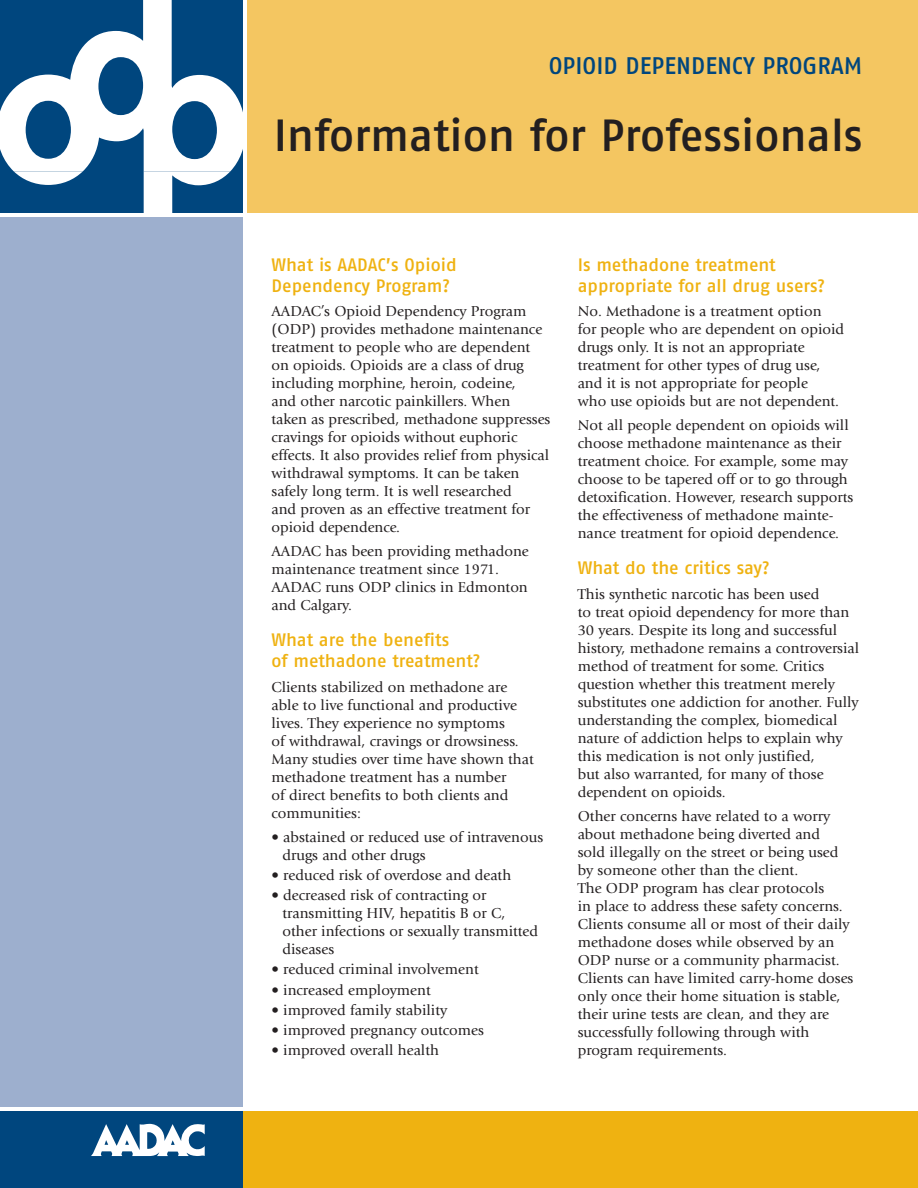
<style>
.page{position:relative;width:918px;height:1188px;background:#fff}
.page>*{position:absolute;margin:0;border:0;box-sizing:border-box;transform-origin:0 0}
.t1{font:45px "Fago No Med";color:#231f20}
.t2{font:24px "Fago No Med Tf";color:#00467e}
.t3{font:18px/21px "Fago No Med Tf";color:#efb211}
.t4{font:15px/18px "Giovanni";color:#231f20}
</style>
<div class="page">
<div style="left:247px;top:0;width:671px;height:213px;background:#f4c661"></div>
<div style="left:0;top:217px;width:243px;height:890px;background:#9dafce"></div>
<div style="left:243px;top:1111px;width:675px;height:77px;background:#efb211"></div>
<div style="left:0;top:1111px;width:243px;height:77px;background:#00467e"></div>
<svg style="left:91px;top:1124px;width:114px;height:32px"></svg>
<svg style="left:0;top:0;width:243px;height:213px"></svg>
<h2 class="t2" style="left:549px;top:59px;width:315px">OPIOID DEPENDENCY PROGRAM</h2>
<h1 class="t1" style="left:274px;top:122px;width:590px">Information for Professionals</h1>
<p class="t3" style="left:272px;top:256px;width:187px">What is AADAC’s Opioid<br>Dependency Program?</p>
<p class="t4" style="left:272px;top:303px;width:280px">AADAC’s Opioid Dependency Program (ODP) provides methadone maintenance treatment to people who are dependent on opioids. Opioids are a class of drug including morphine, heroin, codeine,<br>and other narcotic painkillers. When<br>taken as prescribed, methadone suppresses cravings for opioids without euphoric effects. It also provides relief from physical withdrawal symptoms. It can be taken safely long term. It is well researched<br>and proven as an effective treatment for opioid dependence.</p>
<p class="t4" style="left:272px;top:544px;width:259px">AADAC has been providing methadone maintenance treatment since 1971.<br>AADAC runs ODP clinics in Edmonton and Calgary.</p>
<p class="t3" style="left:272px;top:632px;width:211px">What are the benefits<br>of methadone treatment?</p>
<p class="t4" style="left:272px;top:679px;width:264px">Clients stabilized on methadone are able to live functional and productive lives. They experience no symptoms<br>of withdrawal, cravings or drowsiness.<br>Many studies over time have shown that methadone treatment has a number<br>of direct benefits to both clients and communities:</p>
<p class="t4" style="left:283px;top:829px;width:262px;text-indent:-11px">• abstained or reduced use of intravenous drugs and other drugs</p>
<p class="t4" style="left:272px;top:868px;width:241px">• reduced risk of overdose and death</p>
<p class="t4" style="left:283px;top:888px;width:257px;text-indent:-11px">• decreased risk of contracting or transmitting HIV, hepatitis B or C, other infections or sexually transmitted diseases</p>
<p class="t4" style="left:272px;top:962px;width:209px">• reduced criminal involvement</p>
<p class="t4" style="left:272px;top:982px;width:161px">• increased employment</p>
<p class="t4" style="left:272px;top:1002px;width:177px">• improved family stability</p>
<p class="t4" style="left:272px;top:1022px;width:214px">• improved pregnancy outcomes</p>
<p class="t4" style="left:272px;top:1042px;width:169px">• improved overall health</p>
<p class="t3" style="left:578px;top:256px;width:249px">Is methadone treatment appropriate for all drug users?</p>
<p class="t4" style="left:578px;top:303px;width:268px">No. Methadone is a treatment option<br>for people who are dependent on opioid drugs only. It is not an appropriate treatment for other types of drug use, and it is not appropriate for people<br>who use opioids but are not dependent.</p>
<p class="t4" style="left:578px;top:418px;width:277px">Not all people dependent on opioids will choose methadone maintenance as their treatment choice. For example, some may choose to be tapered off or to go through detoxification. However, research supports the effectiveness of methadone mainte&shy;nance treatment for opioid dependence.</p>
<p class="t3" style="left:578px;top:560px;width:194px">What do the critics say?</p>
<p class="t4" style="left:578px;top:586px;width:283px">This synthetic narcotic has been used<br>to treat opioid dependency for more than 30 years. Despite its long and successful history, methadone remains a controversial method of treatment for some. Critics question whether this treatment merely substitutes one addiction for another. Fully understanding the complex, biomedical nature of addiction helps to explain why this medication is not only justified,<br>but also warranted, for many of those dependent on opioids.</p>
<p class="t4" style="left:578px;top:808px;width:277px">Other concerns have related to a worry about methadone being diverted and<br>sold illegally on the street or being used by someone other than the client.<br>The ODP program has clear protocols<br>in place to address these safety concerns.<br>Clients consume all or most of their daily methadone doses while observed by an ODP nurse or a community pharmacist.<br>Clients can have limited carry-home doses only once their home situation is stable, their urine tests are clean, and they are successfully following through with program requirements.</p>
</div>
